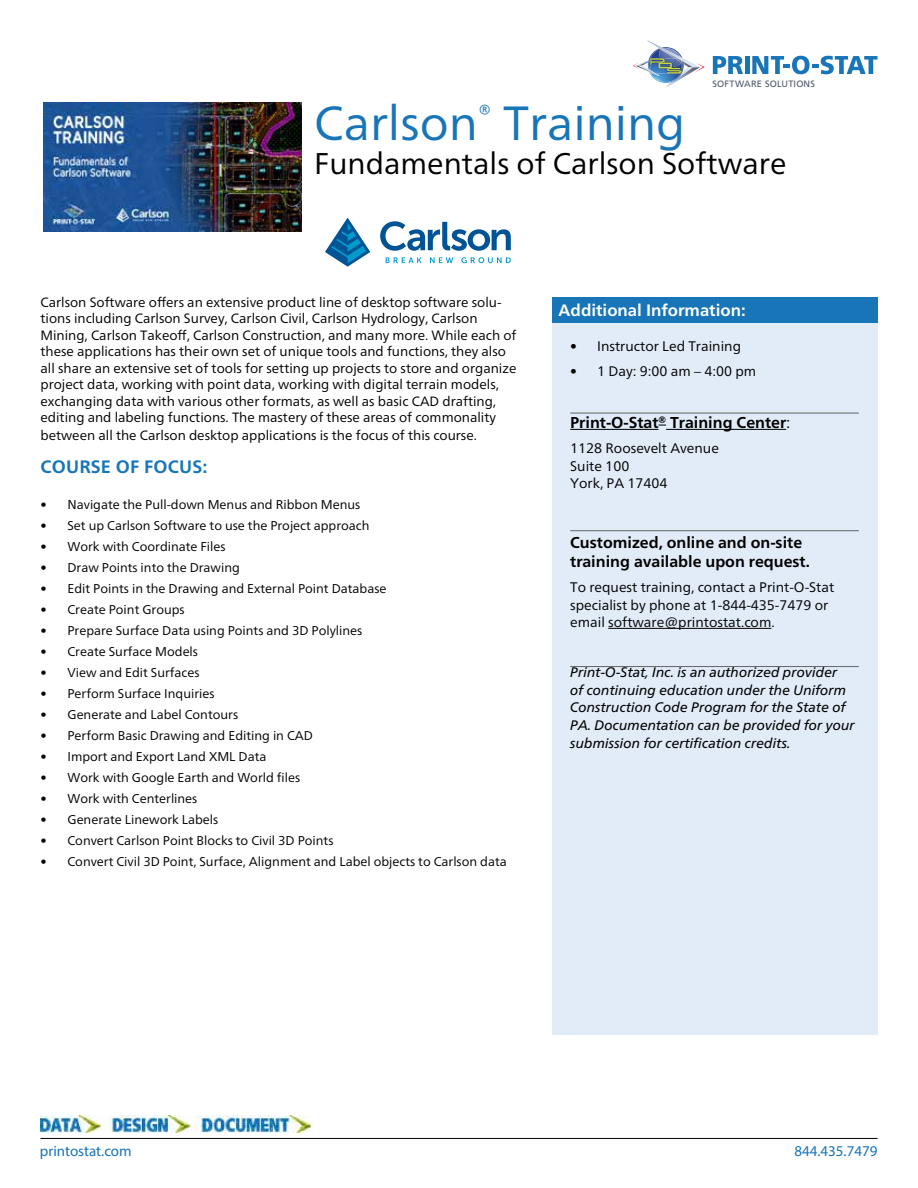
<style>
.page{position:relative;width:918px;height:1188px;background:#fff}
.page>*{position:absolute;margin:0;border:0;box-sizing:border-box;transform-origin:0 0}
.t1{font:48px "Frutiger Neue LT";color:#1775b8}
.t2{font:30px "Frutiger Neue LT";color:#000}
.t3{font:700 18px "Frutiger Neue LT";letter-spacing:.01em;color:#1775b8}
.t4{font:700 16.5px "Frutiger Neue LT";color:#fff}
.t5{font:700 15.75px/19.5px "Frutiger Neue LT";color:#000}
.t6{font:15px "Myriad Pro";color:#1775b8}
.t7{font:13.8px/17.9px "Frutiger Neue LT";color:#000}
.t8{font:italic 13.8px/17.9px "Frutiger Neue LT";color:#000}
.t9{font:13.5px/16.5px "Frutiger Neue LT";color:#000}
.t10{font:12.75px "Frutiger Neue LT";color:#000}
.t11{font:9.15px "Frutiger LT Std";letter-spacing:.02em;color:#4f586b}
.s1{font-weight:400}
</style>
<div class="page">
<div style="left:552px;top:297px;width:326px;height:737px;background:#e1ecf8"></div>
<div style="left:552px;top:297px;width:326px;height:26px;background:#1775b8"></div>
<svg style="left:633px;top:40px;width:72px;height:47px"></svg>
<svg style="left:713px;top:56px;width:30px;height:18px"></svg>
<div style="left:745px;top:56px;width:5px;height:18px;background:#1875b8"></div>
<svg style="left:752px;top:56px;width:126px;height:18px"></svg>
<img style="left:40px;top:1116px;width:271px;height:16px">
<hr style="left:40px;top:1138px;width:838px;height:1px;background:#000">
<svg style="left:380px;top:221px;width:131px;height:30px"></svg>
<svg style="left:386px;top:257px;width:36px;height:6px"></svg>
<svg style="left:430px;top:257px;width:23px;height:6px"></svg>
<svg style="left:461px;top:257px;width:50px;height:6px"></svg>
<svg style="left:325px;top:218px;width:45px;height:49px"></svg>
<hr style="left:570px;top:429px;width:89px;height:1px;background:#000">
<hr style="left:666px;top:429px;width:120px;height:1px;background:#000">
<hr style="left:608px;top:628px;width:163px;height:1px;background:#000">
<hr style="left:570px;top:413px;width:289px;height:1px;background:#636466">
<hr style="left:570px;top:530px;width:289px;height:1px;background:#636466">
<hr style="left:570px;top:666px;width:289px;height:1px;background:#636466">
<img style="left:44px;top:103px;width:258px;height:129px">
<p class="t11" style="left:713px;top:78px;width:104px">SOFTWARE SOLUTIONS</p>
<h1 class="t1" style="left:314px;top:94px;width:373px">Carlson<sup>®</sup> Training</h1>
<h2 class="t2" style="left:314px;top:146px;width:474px">Fundamentals of Carlson Software</h2>
<p class="t9" style="left:40px;top:294px;width:478px">Carlson Software offers an extensive product line of desktop software solu&shy;tions including Carlson Survey, Carlson Civil, Carlson Hydrology, Carlson Mining, Carlson Takeoff, Carlson Construction, and many more. While each of these applications has their own set of unique tools and functions, they also all share an extensive set of tools for setting up projects to store and organize project data, working with point data, working with digital terrain models, exchanging data with various other formats, as well as basic CAD drafting, editing and labeling functions. The mastery of these areas of commonality</p>
<p class="t9" style="left:40px;top:427px;width:438px">between all the Carlson desktop applications is the focus of this course.</p>
<h3 class="t3" style="left:40px;top:456px;width:168px">COURSE OF FOCUS:</h3>
<p class="t10" style="left:40px;top:497px;width:321px">• Navigate the Pull-down Menus and Ribbon Menus</p>
<p class="t10" style="left:40px;top:518px;width:330px">• Set up Carlson Software to use the Project approach</p>
<p class="t10" style="left:40px;top:539px;width:187px">• Work with Coordinate Files</p>
<p class="t10" style="left:40px;top:560px;width:201px">• Draw Points into the Drawing</p>
<p class="t10" style="left:40px;top:581px;width:347px">• Edit Points in the Drawing and External Point Database</p>
<p class="t10" style="left:40px;top:602px;width:146px">• Create Point Groups</p>
<p class="t10" style="left:40px;top:623px;width:323px">• Prepare Surface Data using Points and 3D Polylines</p>
<p class="t10" style="left:40px;top:644px;width:159px">• Create Surface Models</p>
<p class="t10" style="left:40px;top:665px;width:160px">• View and Edit Surfaces</p>
<p class="t10" style="left:40px;top:686px;width:176px">• Perform Surface Inquiries</p>
<p class="t10" style="left:40px;top:707px;width:199px">• Generate and Label Contours</p>
<p class="t10" style="left:40px;top:728px;width:274px">• Perform Basic Drawing and Editing in CAD</p>
<p class="t10" style="left:40px;top:749px;width:228px">• Import and Export Land XML Data</p>
<p class="t10" style="left:40px;top:770px;width:261px">• Work with Google Earth and World files</p>
<p class="t10" style="left:40px;top:791px;width:158px">• Work with Centerlines</p>
<p class="t10" style="left:40px;top:812px;width:179px">• Generate Linework Labels</p>
<p class="t10" style="left:40px;top:833px;width:295px">• Convert Carlson Point Blocks to Civil 3D Points</p>
<p class="t10" style="left:40px;top:854px;width:468px">• Convert Civil 3D Point, Surface, Alignment and Label objects to Carlson data</p>
<p class="t4" style="left:559px;top:300px;width:189px">Additional Information:</p>
<p class="t7" style="left:570px;top:337px;width:172px">• Instructor Led Training</p>
<p class="t7" style="left:570px;top:362px;width:188px">• 1 Day: 9:00 am – 4:00 pm</p>
<p class="t5" style="left:570px;top:413px;width:222px">Print-O-Stat<sup>®</sup> Training Center<span class="s1">:</span></p>
<p class="t7" style="left:570px;top:439px;width:150px">1128 Roosevelt Avenue<br>Suite 100<br>York, PA 17404</p>
<p class="t5" style="left:570px;top:532px;width:241px">Customized, online and on-site training available upon request.</p>
<p class="t7" style="left:570px;top:578px;width:266px">To request training, contact a Print-O-Stat specialist by phone at 1-844-435-7479 or email software@printostat.com.</p>
<p class="t8" style="left:570px;top:663px;width:286px">Print-O-Stat, Inc. is an authorized provider<br>of continuing education under the Uniform Construction Code Program for the State of PA. Documentation can be provided for your submission for certification credits.</p>
<p class="t6" style="left:40px;top:1142px;width:93px">printostat.com</p>
<p class="t6" style="left:794px;top:1142px;width:85px">844.435.7479</p>
</div>
